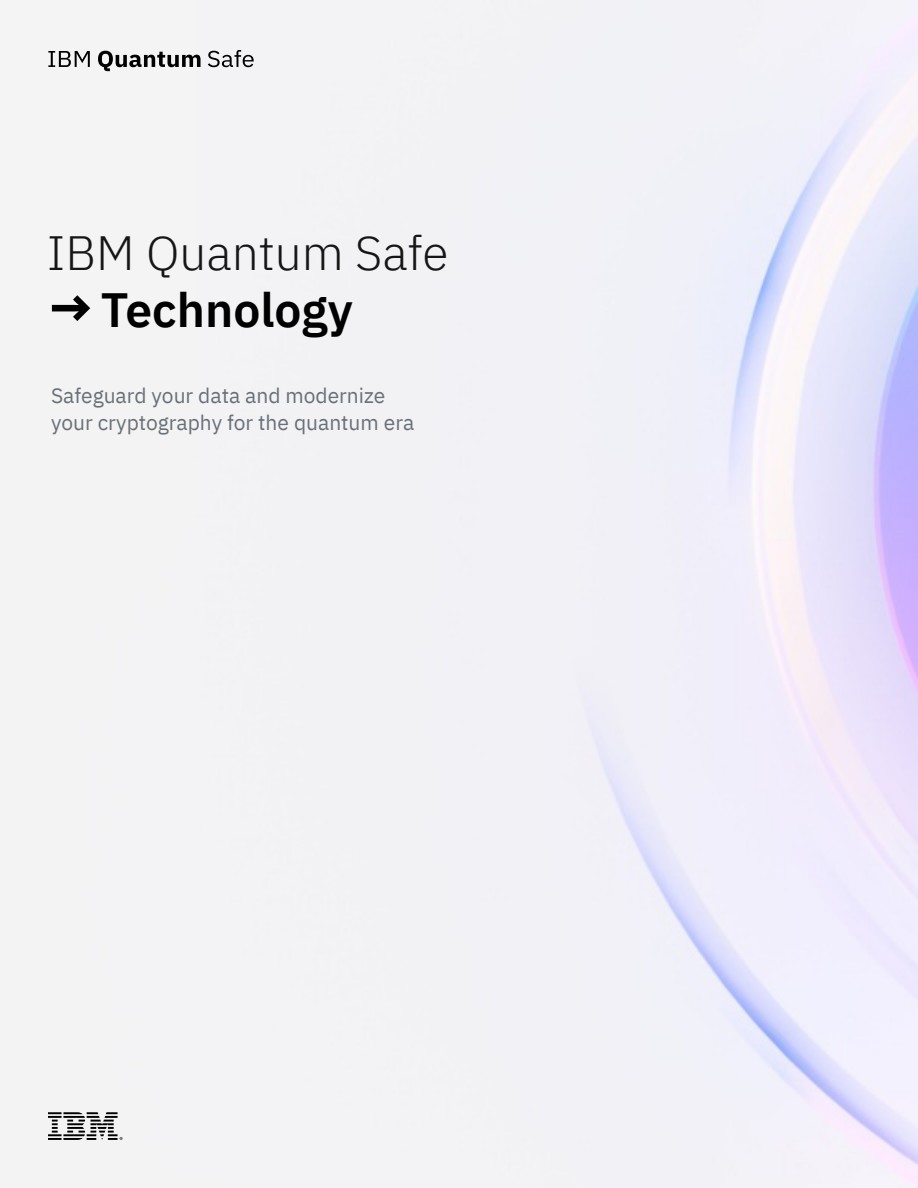
<style>
.page{position:relative;width:918px;height:1188px;background:#f4f4f4}
.page>*{position:absolute;margin:0;border:0;box-sizing:border-box;transform-origin:0 0}
.t1{font:300 48px "IBM Plex Sans";color:#161616}
.t2{font:600 48px "IBM Plex Sans";color:#000}
.Subtitle{font:21px/27px "IBM Plex Devanagari";color:#697077}
.s1{font-weight:700;font-size:54px}
</style>
<div class="page">
<img style="left:590px;top:20px;width:327px;height:1160px">
<svg style="left:48px;top:1112px;width:75px;height:28px"></svg>
<svg style="left:48px;top:50px;width:206px;height:21px"></svg>
<p class="t1" style="left:47px;top:217px;width:403px">IBM Quantum Safe</p>
<p class="t2" style="left:47px;top:272px;width:308px"><span class="s1">→</span> Technology</p>
<h2 class="Subtitle" style="left:51px;top:384px;width:365px">Safeguard your data and modernize your cryptography for the quantum era</h2>
</div>
